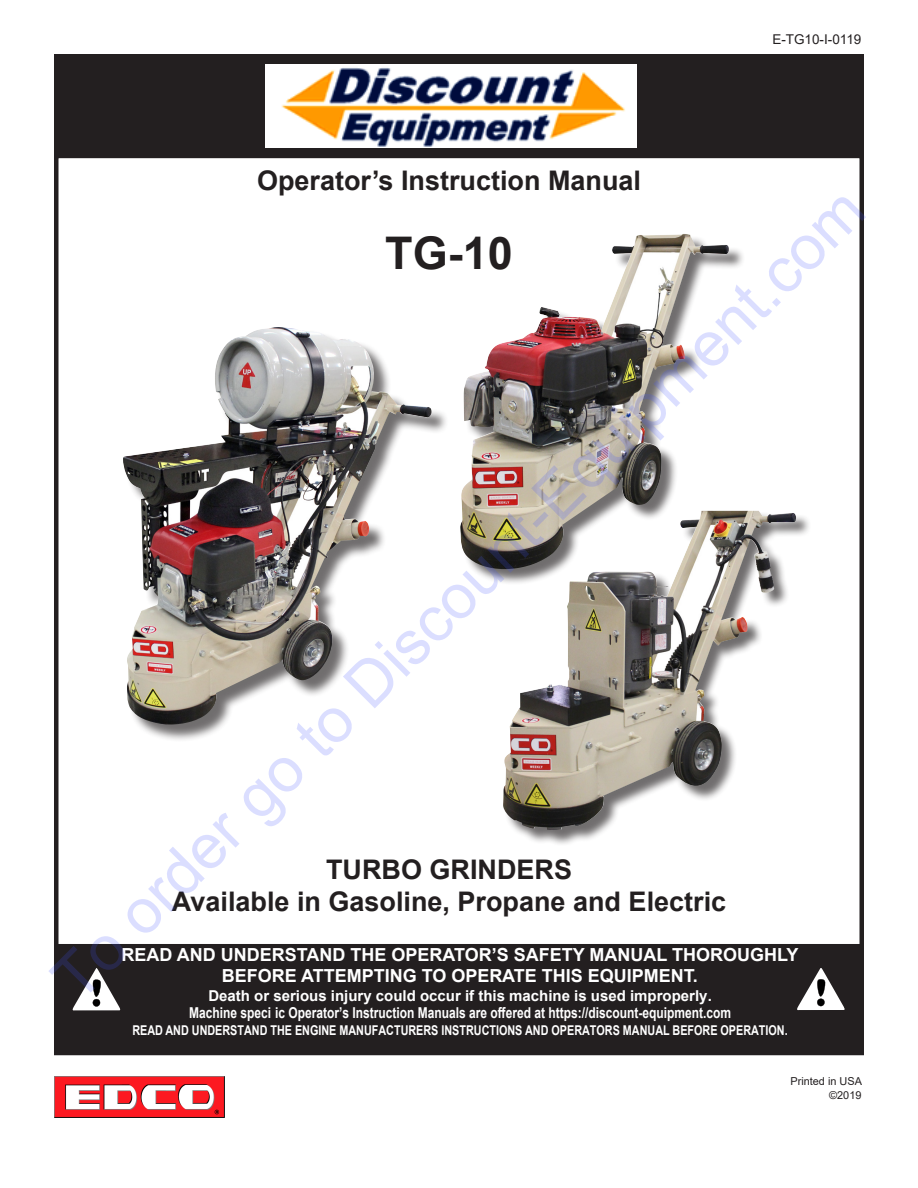
<style>
.page{position:relative;width:918px;height:1188px;background:#fff}
.page>*{position:absolute;margin:0;border:0;box-sizing:border-box;transform-origin:0 0}
.t1{font:63px "Arial";color:rgb(64 84 255/.19)}
.t2{font:700 45px "Arial";color:#231f20}
.t3{font:700 27px/32.4px "Arial";color:#231f20;text-align:center}
.t4{font:700 18px/21.6px "Arial";color:#fff;text-align:center}
.t5{font:700 15px/17.4px "Arial";color:#fff;text-align:center}
.t6{font:700 13.5px "Arial";color:#fff;scale:.8 1}
.t7{font:13.5px "Arial";color:#231f20}
.t8{font:10.95px/13px "Arial";color:#231f20;text-align:right}
</style>
<div class="page">
<img style="left:54px;top:1077px;width:171px;height:40px">
<div style="left:54px;top:54px;width:810px;height:104px;background:#231f20"></div>
<img style="left:266px;top:64px;width:370px;height:84px">
<div style="left:54px;top:154px;width:810px;height:901px;border:4px solid #231f20"></div>
<div style="left:125px;top:329px;width:324px;height:413px;background:#231f20;opacity:.65"></div>
<img style="left:123px;top:327px;width:195px;height:398px">
<div style="left:504px;top:512px;width:308px;height:334px;background:#231f20;opacity:.65"></div>
<img style="left:567px;top:585px;width:134px;height:89px">
<div style="left:462px;top:236px;width:283px;height:349px;background:#231f20;opacity:.65"></div>
<img style="left:464px;top:234px;width:220px;height:192px">
<div style="left:58px;top:945px;width:803px;height:106px;background:#231f20"></div>
<div style="left:57px;top:944px;width:805px;height:107px;border:2px solid #231f20"></div>
<svg style="left:72px;top:968px;width:49px;height:43px"></svg>
<svg style="left:797px;top:968px;width:48px;height:43px"></svg>
<p class="t7" style="left:772px;top:30px;width:91px">E-TG10-I-0119</p>
<h3 class="t3" style="left:257px;top:164px;width:386px">Operator’s Instruction Manual</h3>
<h1 class="t1" style="left:33px;top:958px;width:1118px;rotate:-45deg">To order go to Discount-Equipment.com</h1>
<h2 class="t2" style="left:385px;top:221px;width:129px">TG-10</h2>
<h3 class="t3" style="left:172px;top:853px;width:556px">TURBO GRINDERS<br>Available in Gasoline, Propane and Electric</h3>
<p class="t4" style="left:122px;top:944px;width:679px">READ AND UNDERSTAND THE OPERATOR’S SAFETY MANUAL THOROUGHLY<br>BEFORE ATTEMPTING TO OPERATE THIS EQUIPMENT.</p>
<p class="t5" style="left:189px;top:987px;width:544px">Death or serious injury could occur if this machine is used improperly.<br>Machine speci ic Operator’s Instruction Manuals are offered at https://discount-equipment.com</p>
<p class="t6" style="left:132px;top:1020px;width:821px">READ AND UNDERSTAND THE ENGINE MANUFACTURERS INSTRUCTIONS AND OPERATORS MANUAL BEFORE OPERATION.</p>
<p class="t8" style="left:790px;top:1075px;width:73px">Printed in USA ©2019</p>
</div>
